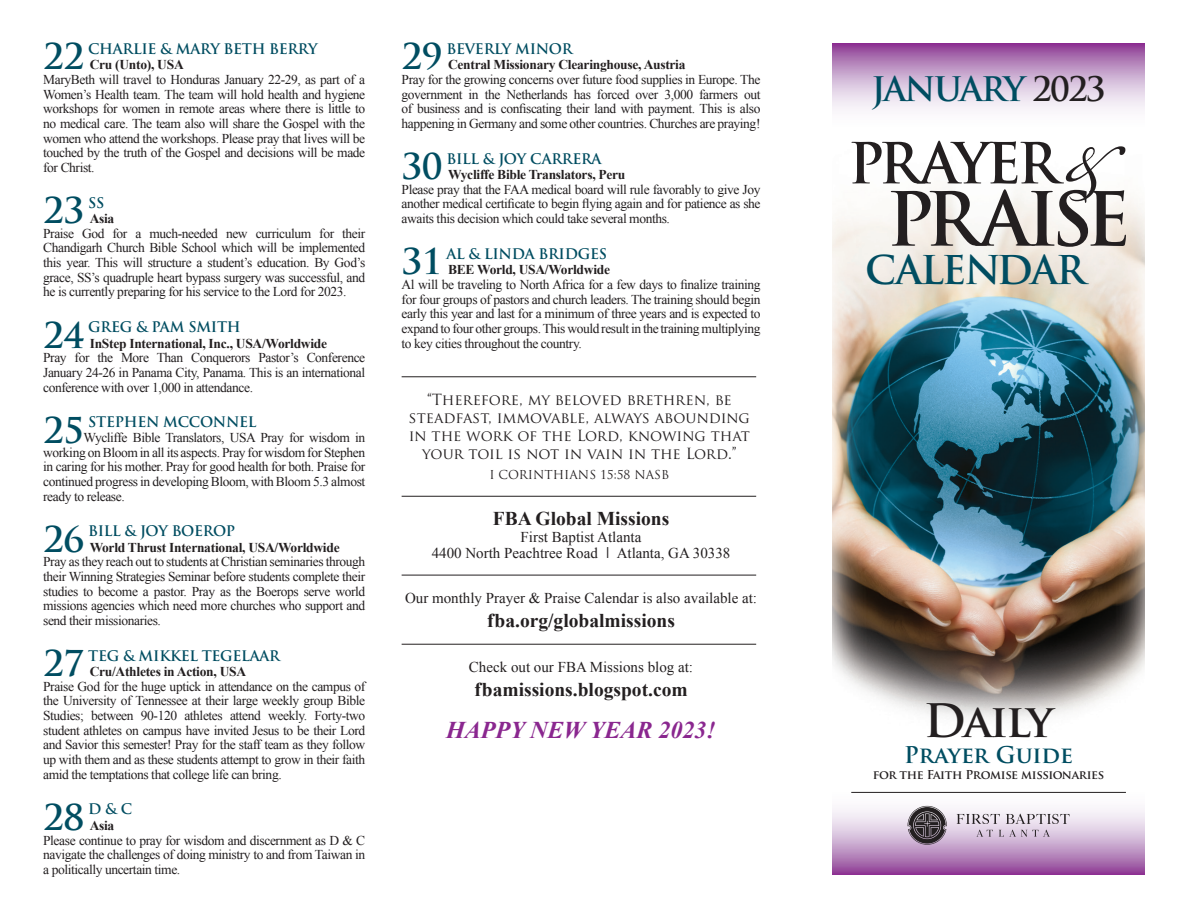
<style>
.page{position:relative;width:1188px;height:918px;background:#fff}
.page>*{position:absolute;margin:0;border:0;box-sizing:border-box;transform-origin:0 0}
.name{font:116.1px "Beautiful ES";color:#231f20}
.name-2{font:700 72.6px "Trajan Pro";letter-spacing:-.1em;color:#231f20}
.name-3{font:700 55.05px "Trajan Pro";letter-spacing:-.07em;color:#231f20}
.t1{font:700 45px "Trajan Pro";letter-spacing:-.05em;color:#231f20}
.t2{font:700 38.7px "Trajan Pro";letter-spacing:-.05em;color:#004d61}
.DOUBLE_NUMBER_-_big{font:700 34.8px "Trajan Pro";letter-spacing:-.02em;color:#004d61}
.name-4{font:700 33px "Trajan Pro";letter-spacing:-.055em;color:#004d61}
.t3{font:italic 700 24px "Times New Roman";color:#8a278f}
.t4{font:700 22.5px "Trajan Pro";color:#004d61}
.t5{font:700 19.5px "Times New Roman";color:#231f20}
.t6{font:15px/16.5px "Times New Roman";color:#231f20;text-align:center}
.t7{font:15px/18px "Trajan Pro";letter-spacing:-.005em;color:#231f20;text-align:center}
.DOUBLE_NUMBER_-_big-2{font:700 14.25px "Trajan Pro";letter-spacing:-.02em;color:#004d61}
.MAIN_BODY_-_paragrap{font:13.5px/14.7px "Times New Roman";letter-spacing:-.03em;color:#231f20;text-align:justify}
.DOUBLE_LOCATION_-_bo{font:700 13.5px "Times New Roman";letter-spacing:-.02em;color:#231f20}
.t8{font:700 12px "Trajan Pro";letter-spacing:-.03em;color:#231f20}
.t9{font:12px "Trajan Pro";color:#231f20}
.s1{font-family:"Gotham S Sm";font-weight:300}
.s2{color:#231f20}
</style>
<div class="page">
<img style="left:832px;top:191px;width:313px;height:529px">
<svg style="left:832px;top:791px;width:313px;height:84px"></svg>
<hr style="left:851px;top:792px;width:275px;height:1px;background:#231f20">
<svg style="left:832px;top:43px;width:313px;height:67px;background:#c9a6ce"></svg>
<svg style="left:957px;top:814px;width:43px;height:10px"></svg>
<svg style="left:1006px;top:814px;width:64px;height:10px"></svg>
<svg style="left:976px;top:830px;width:17px;height:7px"></svg>
<svg style="left:999px;top:830px;width:51px;height:7px"></svg>
<svg style="left:908px;top:806px;width:39px;height:39px;background:#6c646c"></svg>
<hr style="left:402px;top:496px;width:354px;height:1px;background:#231f20">
<hr style="left:402px;top:575px;width:354px;height:1px;background:#231f20">
<hr style="left:402px;top:644px;width:354px;height:1px;background:#231f20">
<hr style="left:402px;top:376px;width:354px;height:1px;background:#231f20">
<p class="DOUBLE_NUMBER_-_big" style="left:43px;top:35px;width:42px">22</p>
<p class="DOUBLE_NUMBER_-_big-2" style="left:88px;top:40px;width:231px">CHARLIE &amp; MARY BETH BERRY</p>
<p class="DOUBLE_LOCATION_-_bo" style="left:90px;top:55px;width:96px">Cru (Unto), USA</p>
<p class="MAIN_BODY_-_paragrap" style="left:43px;top:72px;width:324px">MaryBeth will travel to Honduras January 22-29, as part of a Women’s Health team. The team will hold health and hygiene workshops for women in remote areas where there is little to no medical care. The team also will share the Gospel with the women who attend the workshops. Please pray that lives will be touched by the truth of the Gospel and decisions will be made for Christ.</p>
<p class="DOUBLE_NUMBER_-_big" style="left:43px;top:189px;width:42px">23</p>
<p class="DOUBLE_NUMBER_-_big-2" style="left:88px;top:194px;width:18px">SS</p>
<p class="DOUBLE_LOCATION_-_bo" style="left:90px;top:209px;width:26px">Asia</p>
<p class="MAIN_BODY_-_paragrap" style="left:43px;top:226px;width:324px">Praise God for a much-needed new curriculum for their Chandigarh Church Bible School which will be implemented this year. This will structure a student’s education. By God’s grace, SS’s quadruple heart bypass surgery was successful, and he is currently preparing for his service to the Lord for 2023.</p>
<p class="DOUBLE_NUMBER_-_big" style="left:43px;top:313px;width:42px">24</p>
<p class="DOUBLE_NUMBER_-_big-2" style="left:88px;top:318px;width:154px">GREG &amp; PAM SMITH</p>
<p class="DOUBLE_LOCATION_-_bo" style="left:90px;top:334px;width:239px">InStep International, Inc., USA/Worldwide</p>
<p class="MAIN_BODY_-_paragrap" style="left:43px;top:350px;width:324px">Pray for the More Than Conquerors Pastor’s Conference January 24-26 in Panama City, Panama. This is an international conference with over 1,000 in attendance.</p>
<p class="DOUBLE_NUMBER_-_big" style="left:43px;top:408px;width:42px">25</p>
<p class="DOUBLE_NUMBER_-_big-2" style="left:88px;top:413px;width:170px">STEPHEN MCCONNEL</p>
<p class="MAIN_BODY_-_paragrap" style="left:43px;top:430px;width:324px;text-indent:40px">Wycliffe Bible Translators, USA Pray for wisdom in working on Bloom in all its aspects. Pray for wisdom for Stephen in caring for his mother. Pray for good health for both. Praise for continued progress in developing Bloom, with Bloom 5.3 almost ready to release.</p>
<p class="DOUBLE_NUMBER_-_big" style="left:43px;top:517px;width:42px">26</p>
<p class="DOUBLE_NUMBER_-_big-2" style="left:88px;top:522px;width:149px">BILL &amp; JOY BOEROP</p>
<p class="DOUBLE_LOCATION_-_bo" style="left:90px;top:538px;width:251px">World Thrust International, USA/Worldwide</p>
<p class="MAIN_BODY_-_paragrap" style="left:43px;top:554px;width:324px">Pray as they reach out to students at Christian seminaries through their Winning Strategies Seminar before students complete their studies to become a pastor. Pray as the Boerops serve world missions agencies which need more churches who support and send their missionaries.</p>
<p class="DOUBLE_NUMBER_-_big" style="left:43px;top:642px;width:42px">27</p>
<p class="DOUBLE_NUMBER_-_big-2" style="left:88px;top:647px;width:193px">TEG &amp; MIKKEL TEGELAAR</p>
<p class="DOUBLE_LOCATION_-_bo" style="left:90px;top:662px;width:158px">Cru/Athletes in Action, USA</p>
<p class="MAIN_BODY_-_paragrap" style="left:43px;top:679px;width:324px">Praise God for the huge uptick in attendance on the campus of the University of Tennessee at their large weekly group Bible Studies; between 90-120 athletes attend weekly. Forty-two student athletes on campus have invited Jesus to be their Lord and Savior this semester! Pray for the staff team as they follow up with them and as these students attempt to grow in their faith amid the temptations that college life can bring.</p>
<p class="DOUBLE_NUMBER_-_big" style="left:43px;top:796px;width:42px">28</p>
<p class="DOUBLE_NUMBER_-_big-2" style="left:88px;top:800px;width:45px">D &amp; C</p>
<p class="DOUBLE_LOCATION_-_bo" style="left:90px;top:816px;width:26px">Asia</p>
<p class="MAIN_BODY_-_paragrap" style="left:43px;top:832px;width:324px">Please continue to pray for wisdom and discernment as D &amp; C navigate the challenges of doing ministry to and from Taiwan in a politically uncertain time.</p>
<p class="DOUBLE_NUMBER_-_big" style="left:402px;top:35px;width:42px">29</p>
<p class="DOUBLE_NUMBER_-_big-2" style="left:447px;top:40px;width:127px">BEVERLY MINOR</p>
<p class="DOUBLE_LOCATION_-_bo" style="left:448px;top:55px;width:239px">Central Missionary Clearinghouse, Austria</p>
<p class="MAIN_BODY_-_paragrap" style="left:402px;top:72px;width:360px">Pray for the growing concerns over future food supplies in Europe. The government in the Netherlands has forced over 3,000 farmers out of business and is confiscating their land with payment. This is also happening in Germany and some other countries. Churches are praying!</p>
<p class="DOUBLE_NUMBER_-_big" style="left:402px;top:145px;width:42px">30</p>
<p class="DOUBLE_NUMBER_-_big-2" style="left:447px;top:150px;width:156px">BILL &amp; JOY CARRERA</p>
<p class="DOUBLE_LOCATION_-_bo" style="left:448px;top:165px;width:179px">Wycliffe Bible Translators, Peru</p>
<p class="MAIN_BODY_-_paragrap" style="left:402px;top:182px;width:360px">Please pray that the FAA medical board will rule favorably to give Joy another medical certificate to begin flying again and for patience as she awaits this decision which could take several months.</p>
<p class="DOUBLE_NUMBER_-_big" style="left:402px;top:240px;width:42px">31</p>
<p class="DOUBLE_NUMBER_-_big-2" style="left:447px;top:245px;width:162px">AL &amp; LINDA BRIDGES</p>
<p class="DOUBLE_LOCATION_-_bo" style="left:448px;top:260px;width:163px">BEE World, USA/Worldwide</p>
<p class="MAIN_BODY_-_paragrap" style="left:402px;top:277px;width:360px">Al will be traveling to North Africa for a few days to finalize training for four groups of pastors and church leaders. The training should begin early this year and last for a minimum of three years and is expected to expand to four other groups. This would result in the training multiplying to key cities throughout the country.</p>
<p class="t7" style="left:409px;top:391px;width:343px">“Therefore, my beloved brethren, be steadfast, immovable, always abounding in the work of the Lord, knowing that your toil is not in vain in the Lord.”</p>
<p class="t9" style="left:489px;top:467px;width:181px">I CORINTHIANS 15:58 NASB</p>
<p class="t5" style="left:493px;top:505px;width:178px">FBA Global Missions</p>
<p class="t6" style="left:432px;top:528px;width:300px">First Baptist Atlanta<br>4400 North Peachtree Road <span class="s1">I</span> Atlanta, GA 30338</p>
<p class="t6" style="left:405px;top:590px;width:354px">Our monthly Prayer &amp; Praise Calendar is also available at:</p>
<p class="t5" style="left:487px;top:607px;width:189px">fba.org/globalmissions</p>
<p class="t6" style="left:469px;top:659px;width:226px">Check out our FBA Missions blog at:</p>
<p class="t5" style="left:474px;top:676px;width:215px">fbamissions.blogspot.com</p>
<p class="t3" style="left:446px;top:714px;width:271px">HAPPY NEW YEAR 2023!</p>
<p class="name-4" style="left:871px;top:69px;width:236px">JANUARY <span class="s2">2023</span></p>
<p class="name-3" style="left:848px;top:129px;width:212px">PRAYER</p>
<p class="name" style="left:1062px;top:94px;width:54px">&amp;</p>
<p class="name-2" style="left:886px;top:174px;width:246px">PRAISE</p>
<p class="t2" style="left:865px;top:246px;width:222px">CALENDAR</p>
<p class="t1" style="left:924px;top:693px;width:131px">Daily</p>
<p class="t4" style="left:904px;top:740px;width:170px">Prayer Guide</p>
<p class="t8" style="left:873px;top:767px;width:233px">for the Faith Promise missionaries</p>
</div>
